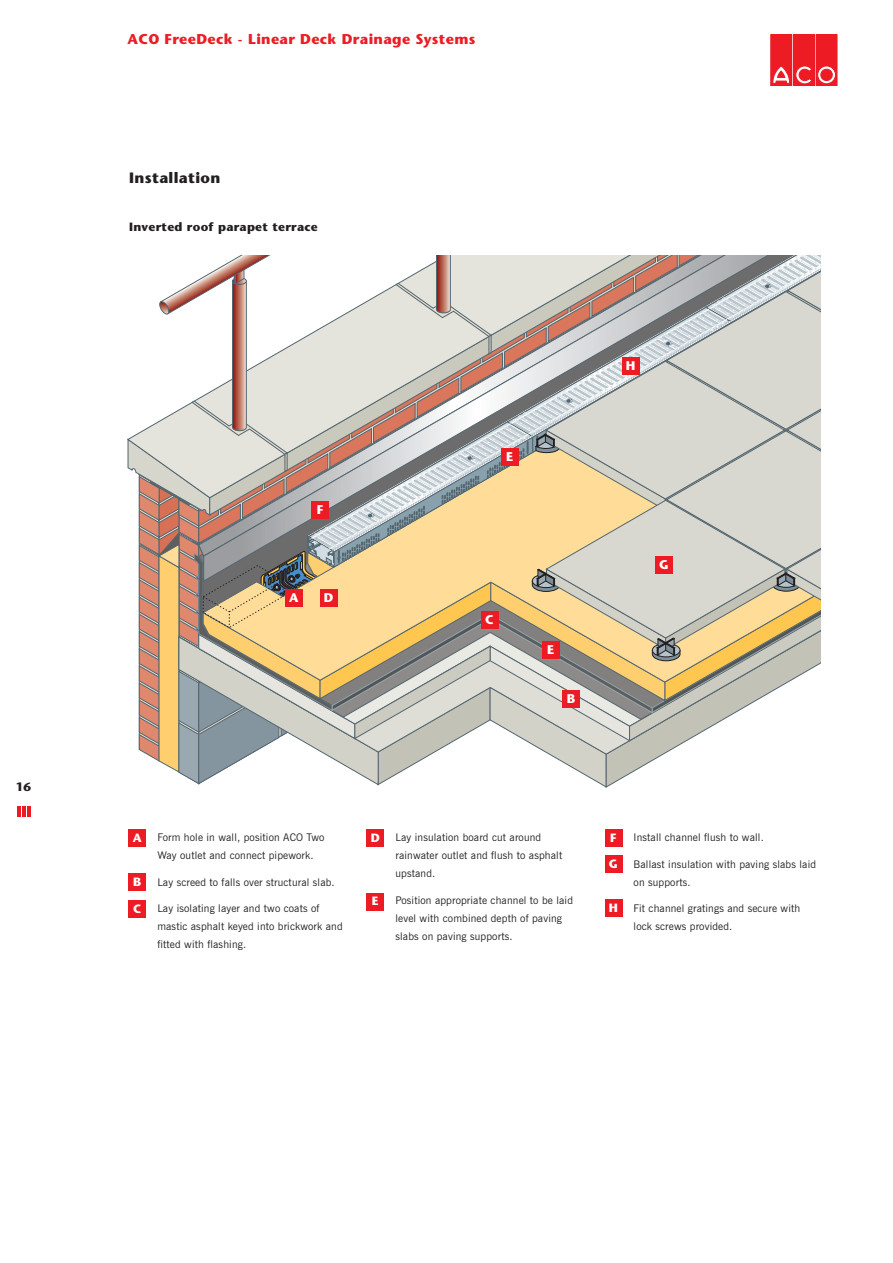
<style>
.page{position:relative;width:893px;height:1263px;background:#fff}
.page>*{position:absolute;margin:0;border:0;box-sizing:border-box;transform-origin:0 0}
.t1{font:700 15px "Stone Sans";letter-spacing:.025em;color:#231f20}
.t2{font:700 14.25px "Stone Sans";letter-spacing:.025em;color:#ed1c24}
.t3{font:700 12.6px "Stone Sans";color:#fff}
.t4{font:700 12px "Stone Sans";letter-spacing:.025em;color:#231f20}
.t5{font:700 12px/26.1px "Stone Sans";color:#fff}
.t6{font:10.5px/18px "News Gothic BT";letter-spacing:.015em;color:#231f20}
</style>
<div class="page">
<svg style="left:128px;top:255px;width:693px;height:532px"></svg>
<hr style="left:17px;top:806px;width:4px;height:11px;background:#ed1c24">
<hr style="left:22px;top:806px;width:4px;height:11px;background:#ed1c24">
<hr style="left:27px;top:806px;width:4px;height:11px;background:#ed1c24">
<div style="left:771px;top:35px;width:21px;height:51px;background:#ed1c24"></div>
<svg style="left:773px;top:66px;width:17px;height:17px"></svg>
<div style="left:816px;top:35px;width:21px;height:51px;background:#ed1c24"></div>
<svg style="left:818px;top:66px;width:17px;height:18px"></svg>
<div style="left:818px;top:66px;width:18px;height:18px;border:1px solid #ed1c24;border-radius:50%"></div>
<div style="left:821px;top:69px;width:11px;height:12px;background:#ed1c24;border-radius:50%"></div>
<div style="left:821px;top:69px;width:11px;height:12px;border:1px solid #ed1c24;border-radius:50%"></div>
<div style="left:793px;top:35px;width:21px;height:51px;background:#ed1c24"></div>
<svg style="left:796px;top:66px;width:15px;height:18px"></svg>
<div style="left:285px;top:589px;width:18px;height:18px;background:#ed1c24"></div>
<div style="left:562px;top:690px;width:18px;height:18px;background:#ed1c24"></div>
<div style="left:542px;top:641px;width:18px;height:18px;background:#ed1c24"></div>
<div style="left:481px;top:611px;width:17px;height:18px;background:#ed1c24"></div>
<div style="left:655px;top:556px;width:18px;height:18px;background:#ed1c24"></div>
<div style="left:501px;top:448px;width:18px;height:18px;background:#ed1c24"></div>
<div style="left:622px;top:357px;width:18px;height:18px;background:#ed1c24"></div>
<div style="left:311px;top:501px;width:18px;height:18px;background:#ed1c24"></div>
<div style="left:320px;top:589px;width:18px;height:18px;background:#ed1c24"></div>
<div style="left:129px;top:829px;width:17px;height:17px;background:#ed1c24"></div>
<div style="left:367px;top:829px;width:17px;height:17px;background:#ed1c24"></div>
<div style="left:605px;top:829px;width:17px;height:17px;background:#ed1c24"></div>
<div style="left:605px;top:855px;width:17px;height:17px;background:#ed1c24"></div>
<div style="left:605px;top:899px;width:17px;height:17px;background:#ed1c24"></div>
<div style="left:367px;top:893px;width:17px;height:17px;background:#ed1c24"></div>
<div style="left:129px;top:874px;width:17px;height:17px;background:#ed1c24"></div>
<div style="left:129px;top:900px;width:17px;height:18px;background:#ed1c24"></div>
<p class="t4" style="left:16px;top:782px;width:17px">16</p>
<h2 class="t2" style="left:128px;top:34px;width:349px">ACO FreeDeck - Linear Deck Drainage Systems</h2>
<h1 class="t1" style="left:129px;top:172px;width:93px">Installation</h1>
<p class="t4" style="left:129px;top:223px;width:190px">Inverted roof parapet terrace</p>
<p class="t3" style="left:317px;top:505px;width:8px">F</p>
<p class="t3" style="left:289px;top:593px;width:11px">A</p>
<p class="t3" style="left:324px;top:593px;width:11px">D</p>
<p class="t3" style="left:506px;top:452px;width:9px">E</p>
<p class="t3" style="left:485px;top:615px;width:10px">C</p>
<p class="t3" style="left:547px;top:644px;width:9px">E</p>
<p class="t3" style="left:567px;top:694px;width:10px">B</p>
<p class="t3" style="left:626px;top:361px;width:11px">H</p>
<p class="t3" style="left:659px;top:560px;width:11px">G</p>
<p class="t5" style="left:133px;top:826px;width:10px">A</p>
<p class="t5" style="left:371px;top:826px;width:11px">D</p>
<p class="t5" style="left:609px;top:826px;width:10px">F<br>G</p>
<p class="t5" style="left:609px;top:896px;width:11px">H</p>
<p class="t6" style="left:157px;top:829px;width:169px">Form hole in wall, position ACO Two<br>Way outlet and connect pipework.</p>
<p class="t6" style="left:157px;top:874px;width:179px">Lay screed to falls over structural slab.</p>
<p class="t6" style="left:157px;top:900px;width:187px">Lay isolating layer and two coats of mastic asphalt keyed into brickwork and fitted with flashing.</p>
<p class="t6" style="left:395px;top:829px;width:168px">Lay insulation board cut around rainwater outlet and flush to asphalt upstand.</p>
<p class="t6" style="left:395px;top:892px;width:179px">Position appropriate channel to be laid level with combined depth of paving slabs on paving supports.</p>
<p class="t5" style="left:133px;top:870px;width:10px">B</p>
<p class="t5" style="left:133px;top:897px;width:10px">C</p>
<p class="t5" style="left:372px;top:889px;width:8px">E</p>
<p class="t6" style="left:634px;top:829px;width:132px">Install channel flush to wall.</p>
<p class="t6" style="left:634px;top:856px;width:184px">Ballast insulation with paving slabs laid on supports.</p>
<p class="t6" style="left:634px;top:901px;width:168px">Fit channel gratings and secure with lock screws provided.</p>
</div>
